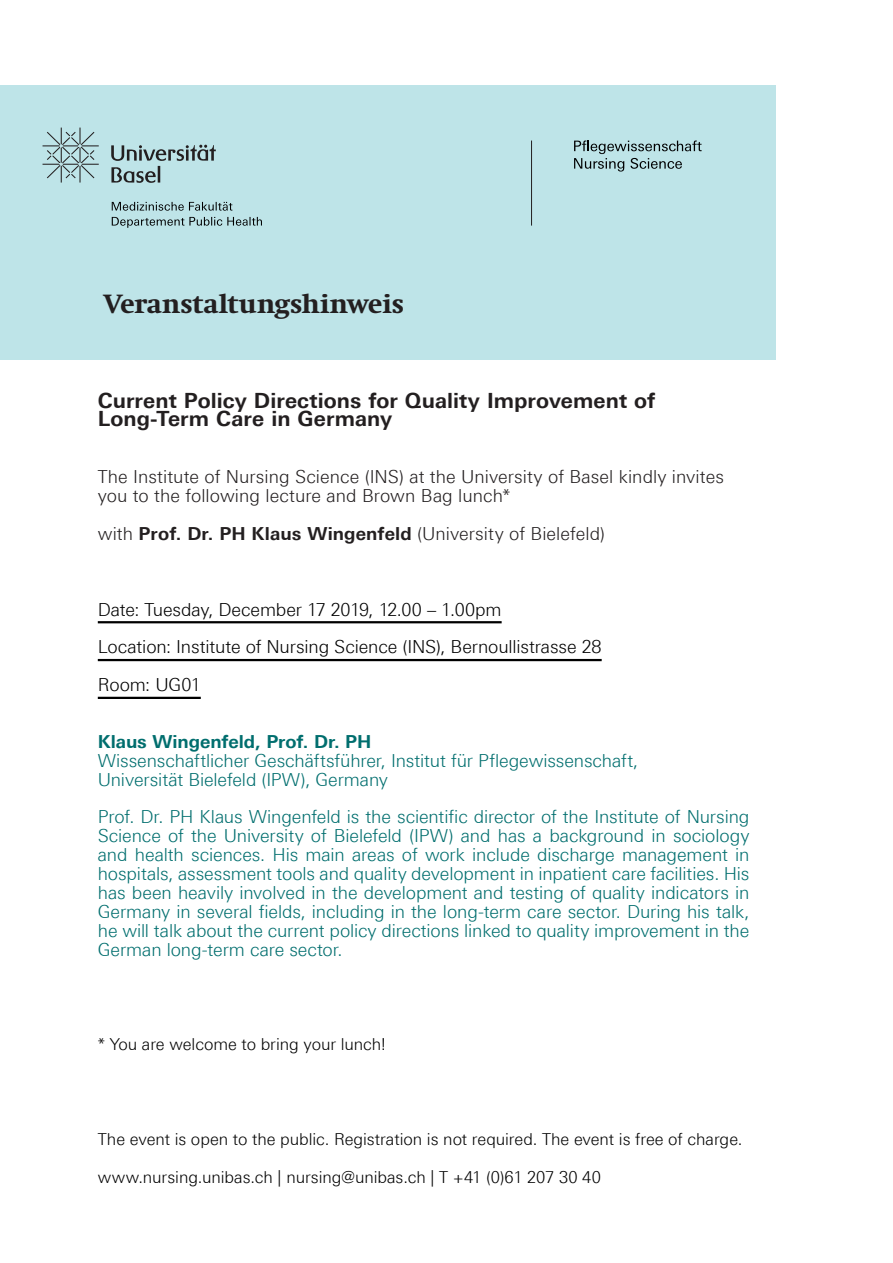
<style>
.page{position:relative;width:893px;height:1263px;background:#fff}
.page>*{position:absolute;margin:0;border:0;box-sizing:border-box;transform-origin:0 0}
.t1{font:700 27px "Swift Neue LT Pro";color:#231f20}
.t2{font:700 21px/18.9px "Linotype Univers 630";letter-spacing:.005em;color:#231f20}
.t3{font:300 18px/18.9px "Linotype Univers 330";letter-spacing:-.005em;color:#006e6e}
.t4{font:300 18px/18.9px "Linotype Univers 330";color:#231f20}
.t5{font:300 18px/37.8px "Linotype Univers 330";letter-spacing:-.005em;color:#000}
.t6{font:700 18px "Linotype Univers 630";letter-spacing:-.005em;color:#006e6e}
.t7{font:300 16.5px "Linotype Univers 330";letter-spacing:-.005em;color:#000}
.s1{font-family:"Linotype Univers 630";font-weight:700}
</style>
<div class="page">
<hr style="left:98px;top:621px;width:404px;height:2px;background:#000">
<hr style="left:98px;top:659px;width:504px;height:2px;background:#000">
<hr style="left:98px;top:697px;width:103px;height:2px;background:#000">
<div style="left:0;top:85px;width:775px;height:274px;background:#bee4e8"></div>
<hr style="left:531px;top:141px;width:1px;height:85px;background:#231f20">
<svg style="left:574px;top:141px;width:128px;height:31px"></svg>
<svg style="left:112px;top:202px;width:120px;height:9px"></svg>
<svg style="left:112px;top:217px;width:150px;height:11px"></svg>
<svg style="left:111px;top:145px;width:105px;height:38px"></svg>
<svg style="left:43px;top:128px;width:56px;height:55px"></svg>
<h1 class="t1" style="left:104px;top:288px;width:302px">Veranstaltungshinweis</h1>
<p class="t2" style="left:98px;top:390px;width:559px">Current Policy Directions for Quality Improvement of<br>Long-Term Care in Germany</p>
<p class="t4" style="left:98px;top:467px;width:628px">The Institute of Nursing Science (INS) at the University of Basel kindly invites you to the following lecture and Brown Bag lunch*</p>
<p class="t4" style="left:98px;top:524px;width:509px">with <span class="s1">Prof. Dr. PH Klaus Wingenfeld</span> (University of Bielefeld)</p>
<p class="t5" style="left:98px;top:590px;width:505px">Date: Tuesday, December 17 2019, 12.00 – 1.00pm<br>Location: Institute of Nursing Science (INS), Bernoullistrasse 28<br>Room: UG01</p>
<p class="t6" style="left:98px;top:731px;width:275px">Klaus Wingenfeld, Prof. Dr. PH</p>
<p class="t3" style="left:98px;top:751px;width:542px">Wissenschaftlicher Geschäftsführer, Institut für Pflegewissenschaft,<br>Universität Bielefeld (IPW), Germany</p>
<p class="t3" style="left:98px;top:807px;width:653px;text-align:justify">Prof. Dr. PH Klaus Wingenfeld is the scientific director of the Institute of Nursing Science of the University of Bielefeld (IPW) and has a background in sociology and health sciences. His main areas of work include discharge management in hospitals, assessment tools and quality development in inpatient care facilities. His has been heavily involved in the development and testing of quality indicators in Germany in several fields, including in the long-term care sector. During his talk, he will talk about the current policy directions linked to quality improvement in the German long-term care sector.</p>
<p class="t7" style="left:98px;top:1035px;width:290px">* You are welcome to bring your lunch!</p>
<p class="t7" style="left:98px;top:1129px;width:646px">The event is open to the public. Registration is not required. The event is free of charge.</p>
<p class="t7" style="left:98px;top:1167px;width:505px">www.nursing.unibas.ch | nursing@unibas.ch | T +41 (0)61 207 30 40</p>
</div>
